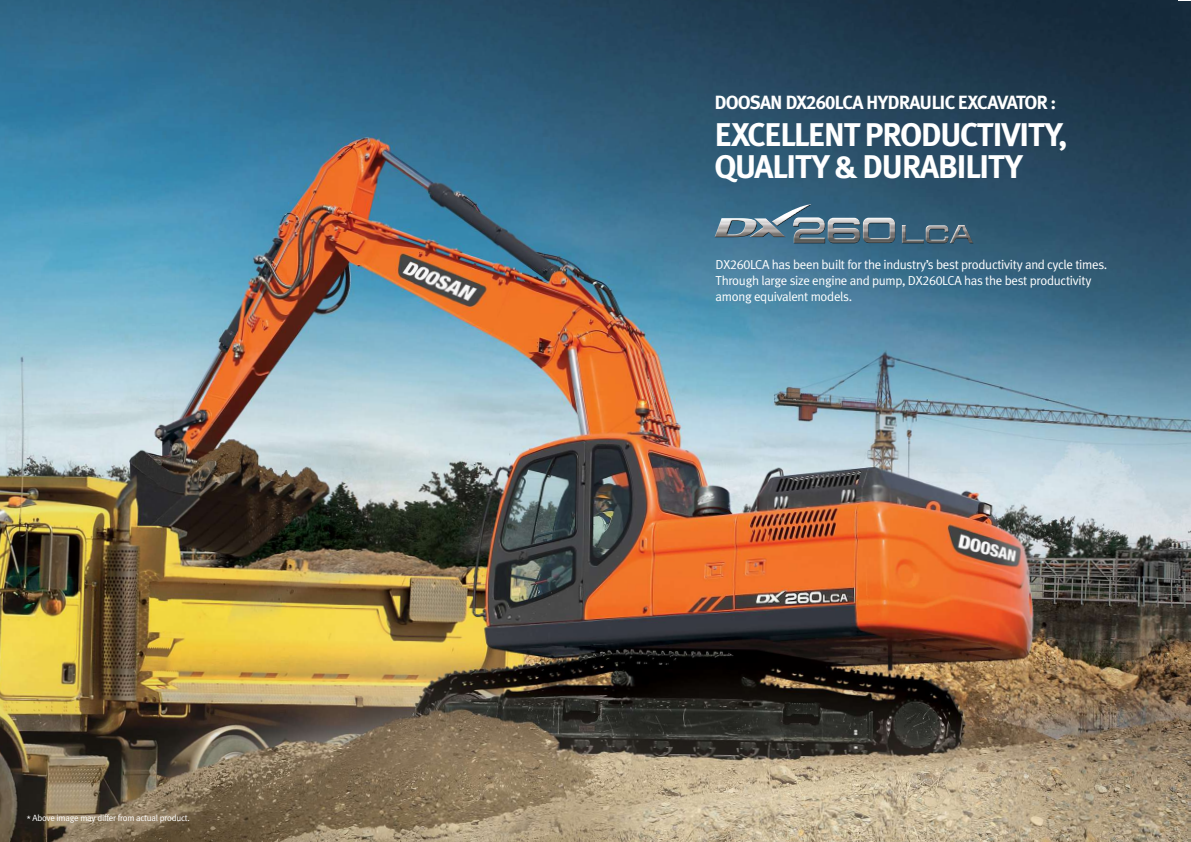
<style>
.page{position:relative;width:1191px;height:842px;background:#fff}
.page>*{position:absolute;margin:0;border:0;box-sizing:border-box;transform-origin:0 0}
.t1{font:700 32.8px/32px "Meta Plus Lining";letter-spacing:-.045em;color:#fff}
.t2{font:700 19.1px "Meta Plus Lining";letter-spacing:-.045em;color:#fff}
.t3{font:13px/16px "Meta Plus Lining Normal";letter-spacing:-.025em;color:#fff}
.t4{font:9px "Meta Plus Lining Normal";letter-spacing:-.025em;color:#fff}
</style>
<div class="page">
<img style="left:0;top:0;width:1191px;height:842px">
<svg style="left:713px;top:203px;width:261px;height:1px"></svg>
<svg style="left:713px;top:204px;width:261px;height:40px;background:#547487"></svg>
<p class="t4" style="left:27px;top:812px;width:164px">* Above image may differ from actual product.</p>
<h2 class="t2" style="left:714px;top:91px;width:343px">DOOSAN DX260LCA HYDRAULIC EXCAVATOR :</h2>
<h1 class="t1" style="left:714px;top:119px;width:354px">EXCELLENT PRODUCTIVITY,<br>QUALITY &amp; DURABILITY</h1>
<p class="t3" style="left:715px;top:257px;width:393px">DX260LCA has been built for the industry’s best productivity and cycle times.<br>Through large size engine and pump, DX260LCA has the best productivity among equivalent models.</p>
</div>
